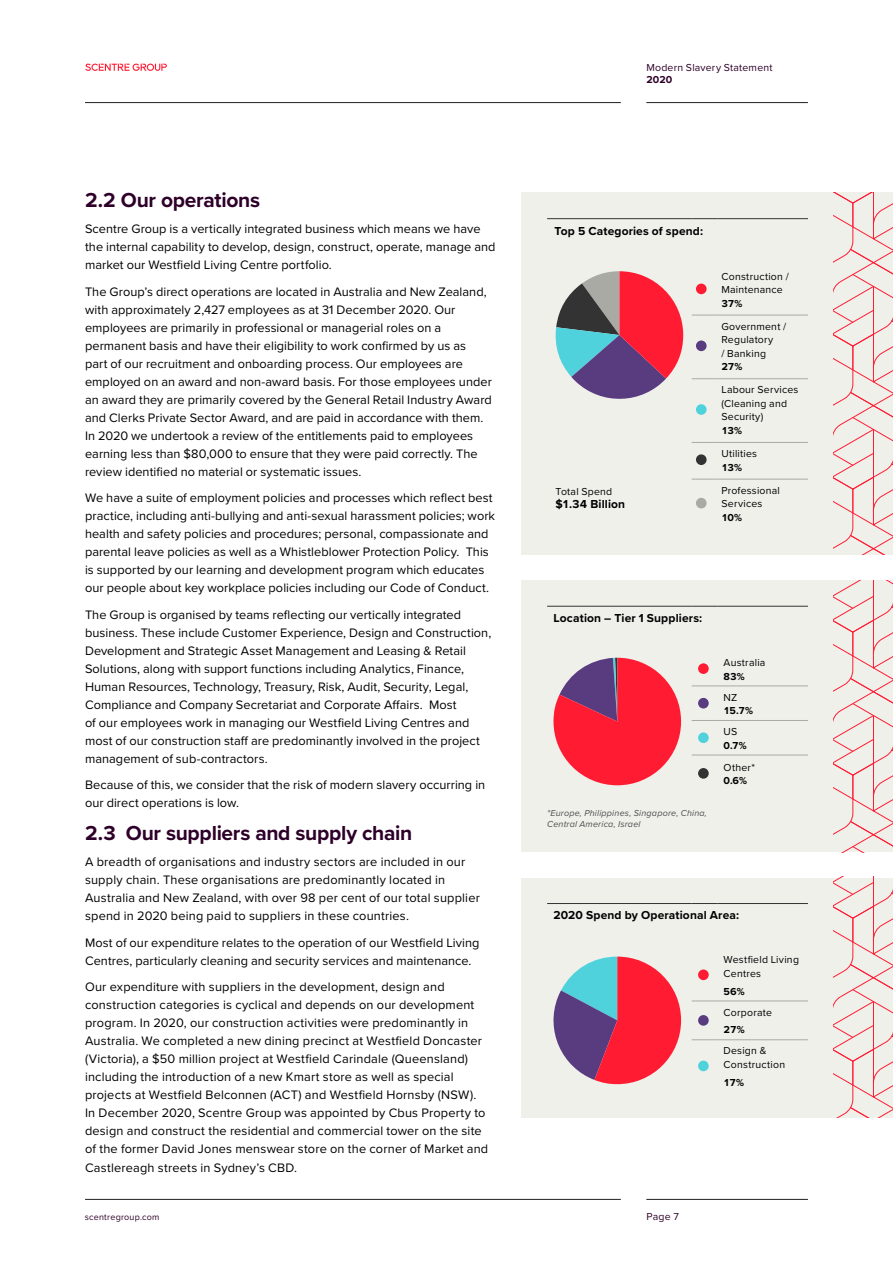
<style>
.page{position:relative;width:893px;height:1263px;background:#fff}
.page>*{position:absolute;margin:0;border:0;box-sizing:border-box;transform-origin:0 0}
.t1{font:700 21px "Proxima Nova";letter-spacing:-.015em;color:#2e0029}
.t2{font:12.75px/18px "Proxima Nova";letter-spacing:.005em;color:#000}
.t3{font:700 12px "Proxima Nova";letter-spacing:.015em;color:#000}
.t4{font:10.5px/13.5px "Proxima Nova";letter-spacing:.02em;color:#000}
.t5{font:700 10.5px "Proxima Nova";letter-spacing:-.025em;color:#000}
.t6{font:10.5px "Proxima Nova";letter-spacing:.02em;color:#2e0029}
.t7{font:700 10.5px "Proxima Nova";color:#2e0029}
.t8{font:italic 9px/10.8px "Proxima Nova";letter-spacing:.02em;color:#4d4d4d}
.t9{font:9px "Proxima Nova";letter-spacing:.025em;color:#2e0029}
</style>
<div class="page">
<div style="left:522px;top:193px;width:371px;height:362px;background:#f0f0eb"></div>
<svg style="left:692px;top:315px;width:25px;height:1px"></svg>
<hr style="left:717px;top:315px;width:91px;height:1px;background:#aaaaa5">
<svg style="left:692px;top:378px;width:25px;height:1px"></svg>
<hr style="left:717px;top:378px;width:91px;height:1px;background:#aaaaa5">
<svg style="left:692px;top:442px;width:25px;height:1px"></svg>
<hr style="left:717px;top:442px;width:91px;height:1px;background:#aaaaa5">
<svg style="left:692px;top:479px;width:25px;height:1px"></svg>
<hr style="left:717px;top:479px;width:91px;height:1px;background:#aaaaa5">
<hr style="left:547px;top:218px;width:145px;height:1px;background:#333">
<svg style="left:692px;top:218px;width:25px;height:1px"></svg>
<hr style="left:717px;top:218px;width:91px;height:1px;background:#333">
<svg style="left:555px;top:271px;width:128px;height:128px"></svg>
<div style="left:696px;top:284px;width:11px;height:10px;background:#ff1c33;border-radius:50%"></div>
<div style="left:696px;top:340px;width:11px;height:11px;background:#593b80;border-radius:50%"></div>
<div style="left:696px;top:404px;width:11px;height:11px;background:#50d2dc;border-radius:50%"></div>
<div style="left:696px;top:454px;width:11px;height:11px;background:#333;border-radius:50%"></div>
<div style="left:696px;top:498px;width:11px;height:10px;background:#aaaaa5;border-radius:50%"></div>
<div style="left:522px;top:580px;width:371px;height:272px;background:#f0f0eb"></div>
<svg style="left:692px;top:686px;width:25px;height:1px"></svg>
<hr style="left:717px;top:686px;width:91px;height:1px;background:#aaaaa5">
<svg style="left:692px;top:720px;width:25px;height:1px"></svg>
<hr style="left:717px;top:720px;width:91px;height:1px;background:#aaaaa5">
<svg style="left:692px;top:755px;width:25px;height:1px"></svg>
<hr style="left:717px;top:755px;width:91px;height:1px;background:#aaaaa5">
<hr style="left:547px;top:606px;width:145px;height:1px;background:#333">
<svg style="left:692px;top:606px;width:25px;height:1px"></svg>
<hr style="left:717px;top:606px;width:91px;height:1px;background:#333">
<svg style="left:553px;top:658px;width:128px;height:127px"></svg>
<div style="left:698px;top:663px;width:11px;height:11px;background:#ff1c33;border-radius:50%"></div>
<div style="left:698px;top:698px;width:11px;height:10px;background:#593b80;border-radius:50%"></div>
<div style="left:698px;top:732px;width:11px;height:11px;background:#50d2dc;border-radius:50%"></div>
<div style="left:698px;top:768px;width:11px;height:11px;background:#333;border-radius:50%"></div>
<div style="left:522px;top:878px;width:371px;height:239px;background:#f0f0eb"></div>
<svg style="left:692px;top:1001px;width:25px;height:1px"></svg>
<hr style="left:717px;top:1001px;width:91px;height:1px;background:#aaaaa5">
<svg style="left:692px;top:1039px;width:25px;height:1px"></svg>
<hr style="left:717px;top:1039px;width:91px;height:1px;background:#aaaaa5">
<hr style="left:547px;top:903px;width:145px;height:1px;background:#333">
<svg style="left:692px;top:903px;width:25px;height:1px"></svg>
<hr style="left:717px;top:903px;width:91px;height:1px;background:#333">
<svg style="left:553px;top:956px;width:128px;height:128px"></svg>
<div style="left:698px;top:969px;width:11px;height:11px;background:#ff1c33;border-radius:50%"></div>
<div style="left:698px;top:1015px;width:11px;height:11px;background:#593b80;border-radius:50%"></div>
<div style="left:698px;top:1060px;width:11px;height:11px;background:#50d2dc;border-radius:50%"></div>
<svg style="left:833px;top:580px;width:60px;height:272px"></svg>
<svg style="left:833px;top:877px;width:60px;height:240px"></svg>
<svg style="left:833px;top:193px;width:60px;height:361px"></svg>
<hr style="left:646px;top:1199px;width:162px;height:1px;background:#231f20">
<hr style="left:646px;top:102px;width:162px;height:1px;background:#231f20">
<hr style="left:85px;top:1199px;width:536px;height:1px;background:#231f20">
<hr style="left:85px;top:102px;width:536px;height:1px;background:#231f20">
<svg style="left:85px;top:63px;width:82px;height:8px"></svg>
<h1 class="t1" style="left:85px;top:184px;width:177px">2.2 Our operations</h1>
<p class="t2" style="left:85px;top:219px;width:412px">Scentre Group is a vertically integrated business which means we have the internal capability to develop, design, construct, operate, manage and market our Westfield Living Centre portfolio.</p>
<p class="t2" style="left:85px;top:282px;width:408px">The Group’s direct operations are located in Australia and New Zealand, with approximately 2,427 employees as at 31 December 2020. Our employees are primarily in professional or managerial roles on a permanent basis and have their eligibility to work confirmed by us as part of our recruitment and onboarding process. Our employees are employed on an award and non-award basis. For those employees under an award they are primarily covered by the General Retail Industry Award and Clerks Private Sector Award, and are paid in accordance with them.<br>In 2020 we undertook a review of the entitlements paid to employees earning less than $80,000 to ensure that they were paid correctly. The review identified no material or systematic issues.</p>
<p class="t2" style="left:85px;top:489px;width:412px">We have a suite of employment policies and processes which reflect best practice, including anti-bullying and anti-sexual harassment policies; work health and safety policies and procedures; personal, compassionate and parental leave policies as well as a Whistleblower Protection Policy. This is supported by our learning and development program which educates our people about key workplace policies including our Code of Conduct.</p>
<p class="t2" style="left:85px;top:605px;width:408px">The Group is organised by teams reflecting our vertically integrated business. These include Customer Experience, Design and Construction, Development and Strategic Asset Management and Leasing &amp; Retail Solutions, along with support functions including Analytics, Finance, Human Resources, Technology, Treasury, Risk, Audit, Security, Legal, Compliance and Company Secretariat and Corporate Affairs. Most<br>of our employees work in managing our Westfield Living Centres and most of our construction staff are predominantly involved in the project management of sub-contractors.</p>
<p class="t2" style="left:85px;top:776px;width:402px">Because of this, we consider that the risk of modern slavery occurring in our direct operations is low.</p>
<h1 class="t1" style="left:85px;top:817px;width:329px">2.3 Our suppliers and supply chain</h1>
<p class="t2" style="left:85px;top:852px;width:396px">A breadth of organisations and industry sectors are included in our supply chain. These organisations are predominantly located in Australia and New Zealand, with over 98 per cent of our total supplier spend in 2020 being paid to suppliers in these countries.</p>
<p class="t2" style="left:85px;top:933px;width:396px">Most of our expenditure relates to the operation of our Westfield Living<br>Centres, particularly cleaning and security services and maintenance.</p>
<p class="t2" style="left:85px;top:978px;width:405px">Our expenditure with suppliers in the development, design and construction categories is cyclical and depends on our development program. In 2020, our construction activities were predominantly in Australia. We completed a new dining precinct at Westfield Doncaster (Victoria), a $50 million project at Westfield Carindale (Queensland) including the introduction of a new Kmart store as well as special projects at Westfield Belconnen (ACT) and Westfield Hornsby (NSW).<br>In December 2020, Scentre Group was appointed by Cbus Property to design and construct the residential and commercial tower on the site of the former David Jones menswear store on the corner of Market and Castlereagh streets in Sydney’s CBD.</p>
<p class="t6" style="left:646px;top:59px;width:128px">Modern Slavery Statement</p>
<p class="t7" style="left:646px;top:72px;width:27px">2020</p>
<p class="t3" style="left:555px;top:222px;width:150px">Top 5 Categories of spend:</p>
<p class="t4" style="left:556px;top:484px;width:58px">Total Spend</p>
<p class="t3" style="left:556px;top:495px;width:71px">$1.34 Billion</p>
<p class="t4" style="left:721px;top:269px;width:69px">Construction /<br>Maintenance</p>
<p class="t5" style="left:721px;top:295px;width:23px">37%</p>
<p class="t4" style="left:721px;top:319px;width:66px">Government /<br>Regulatory<br>/ Banking</p>
<p class="t5" style="left:721px;top:359px;width:23px">27%</p>
<p class="t4" style="left:721px;top:383px;width:78px">Labour Services (Cleaning and<br>Security)</p>
<p class="t5" style="left:721px;top:423px;width:22px">13%</p>
<p class="t4" style="left:721px;top:446px;width:37px">Utilities</p>
<p class="t5" style="left:721px;top:459px;width:22px">13%</p>
<p class="t4" style="left:721px;top:483px;width:60px">Professional<br>Services</p>
<p class="t5" style="left:721px;top:509px;width:22px">10%</p>
<p class="t3" style="left:553px;top:609px;width:150px">Location – Tier 1 Suppliers:</p>
<p class="t8" style="left:547px;top:807px;width:161px">*Europe, Philippines, Singapore, China,<br>Central America, Israel</p>
<p class="t4" style="left:724px;top:655px;width:43px">Australia</p>
<p class="t5" style="left:724px;top:668px;width:23px">83%</p>
<p class="t4" style="left:724px;top:690px;width:15px">NZ</p>
<p class="t5" style="left:724px;top:703px;width:31px">15.7%</p>
<p class="t4" style="left:724px;top:724px;width:15px">US</p>
<p class="t5" style="left:724px;top:737px;width:25px">0.7%</p>
<p class="t4" style="left:724px;top:760px;width:33px">Other*</p>
<p class="t5" style="left:724px;top:773px;width:25px">0.6%</p>
<p class="t3" style="left:553px;top:906px;width:187px">2020 Spend by Operational Area:</p>
<p class="t4" style="left:724px;top:953px;width:77px">Westfield Living<br>Centres</p>
<p class="t5" style="left:724px;top:983px;width:23px">56%</p>
<p class="t4" style="left:724px;top:1005px;width:50px">Corporate</p>
<p class="t5" style="left:724px;top:1022px;width:23px">27%</p>
<p class="t4" style="left:724px;top:1044px;width:63px">Design &amp;<br>Construction</p>
<p class="t5" style="left:724px;top:1074px;width:22px">17%</p>
<p class="t9" style="left:85px;top:1210px;width:76px">scentregroup.com</p>
<p class="t6" style="left:646px;top:1209px;width:34px">Page 7</p>
</div>
